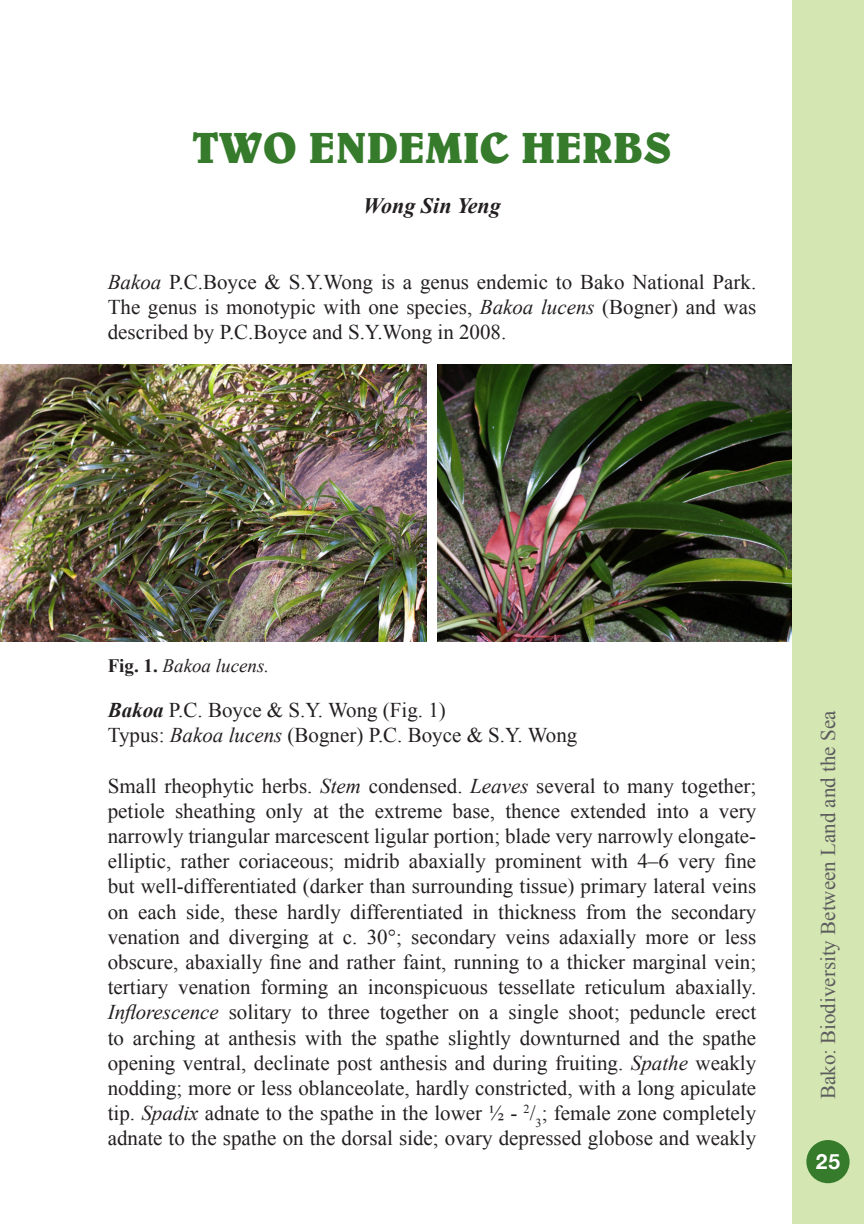
<style>
.page{position:relative;width:864px;height:1224px;background:#fff}
.page>*{position:absolute;margin:0;border:0;box-sizing:border-box;transform-origin:0 0}
.t1{font:700 44px "Belwe LT";color:#357b2b}
.t2{font:italic 700 22px "Times New Roman";color:#231f20}
.t3{font:21px/25.2px "Times New Roman";color:#231f20;text-align:justify}
.t4{font:21px "Times New Roman";color:#5c5c5f}
.t5{font:700 21px "Helvetica Neue";color:#fff}
.t6{font:italic 19px "Times New Roman";color:#231f20}
.s1{font-style:italic}
.s2{font-weight:700;font-style:normal}
.s3{font-weight:700;font-style:italic}
</style>
<div class="page">
<div style="left:792px;top:0;width:72px;height:1224px;background:#d4e6b1"></div>
<div style="left:806px;top:1140px;width:44px;height:43px;background:#357b2b;border-radius:50%"></div>
<img style="left:0;top:364px;width:427px;height:277px">
<img style="left:437px;top:364px;width:355px;height:277px">
<h1 class="t1" style="left:192px;top:121px;width:481px">TWO ENDEMIC HERBS</h1>
<p class="t2" style="left:363px;top:190px;width:139px">Wong Sin Yeng</p>
<p class="t3" style="left:108px;top:269px;width:650px"><span class="s1">Bakoa</span> P.C.Boyce &amp; S.Y.Wong is a genus endemic to Bako National Park.<br>The genus is monotypic with one species, <span class="s1">Bakoa lucens</span> (Bogner) and was described by P.C.Boyce and S.Y.Wong in 2008.</p>
<p class="t6" style="left:108px;top:652px;width:163px"><span class="s2">Fig. 1.</span> Bakoa lucens.</p>
<p class="t3" style="left:108px;top:697px;width:471px"><span class="s3">Bakoa</span> P.C. Boyce &amp; S.Y. Wong (Fig. 1)<br>Typus: <span class="s1">Bakoa lucens</span> (Bogner) P.C. Boyce &amp; S.Y. Wong</p>
<p class="t3" style="left:108px;top:773px;width:650px">Small rheophytic herbs. <span class="s1">Stem</span> condensed. <span class="s1">Leaves</span> several to many together; petiole sheathing only at the extreme base, thence extended into a very narrowly triangular marcescent ligular portion; blade very narrowly elongate&shy;elliptic, rather coriaceous; midrib abaxially prominent with 4–6 very fine but well-differentiated (darker than surrounding tissue) primary lateral veins on each side, these hardly differentiated in thickness from the secondary venation and diverging at c. 30°; secondary veins adaxially more or less obscure, abaxially fine and rather faint, running to a thicker marginal vein; tertiary venation forming an inconspicuous tessellate reticulum abaxially.<br><span class="s1">Inflorescence</span> solitary to three together on a single shoot; peduncle erect to arching at anthesis with the spathe slightly downturned and the spathe opening ventral, declinate post anthesis and during fruiting. <span class="s1">Spathe</span> weakly nodding; more or less oblanceolate, hardly constricted, with a long apiculate tip. <span class="s1">Spadix</span> adnate to the spathe in the lower ½ - <sup>2</sup>/<sub>3</sub>; female zone completely adnate to the spathe on the dorsal side; ovary depressed globose and weakly</p>
<p class="t4" style="left:814px;top:1099px;width:390px;rotate:-90deg">Bako: Biodiversity Between Land and the Sea</p>
<p class="t5" style="left:816px;top:1145px;width:26px">25</p>
</div>
